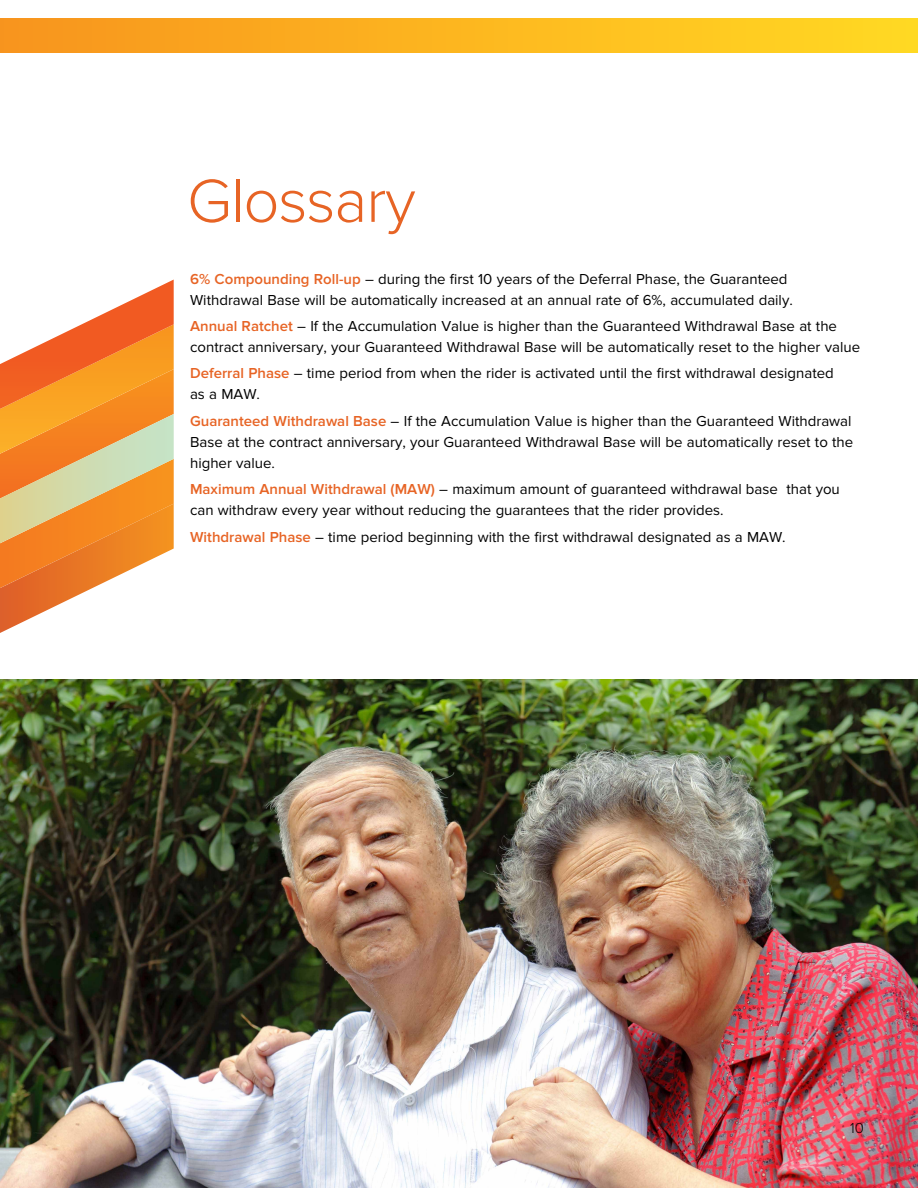
<style>
.page{position:relative;width:918px;height:1188px;background:#fff}
.page>*{position:absolute;margin:0;border:0;box-sizing:border-box;transform-origin:0 0}
.t1{font:300 63px "Proxima Nova";letter-spacing:-.015em;color:#e76425}
.t2{font:15px/21px "Proxima Nova";color:#000}
.t3{font:300 15px "Proxima Nova";color:#000}
.s1{font-weight:600;color:#e76425}
</style>
<div class="page">
<img style="left:0;top:679px;width:918px;height:509px">
<div style="left:0;top:19px;width:918px;height:34px;background:linear-gradient(to right,#f8941d,#ffd922)"></div>
<svg style="left:0;top:280px;width:174px;height:353px"></svg>
<h1 class="t1" style="left:187px;top:165px;width:230px">Glossary</h1>
<p class="t2" style="left:190px;top:268px;width:604px"><span class="s1">6% Compounding Roll-up</span> – during the first 10 years of the Deferral Phase, the Guaranteed<br>Withdrawal Base will be automatically increased at an annual rate of 6%, accumulated daily.</p>
<p class="t2" style="left:190px;top:316px;width:672px"><span class="s1">Annual Ratchet</span> – If the Accumulation Value is higher than the Guaranteed Withdrawal Base at the contract anniversary, your Guaranteed Withdrawal Base will be automatically reset to the higher value</p>
<p class="t2" style="left:190px;top:363px;width:645px"><span class="s1">Deferral Phase</span> – time period from when the rider is activated until the first withdrawal designated as a MAW.</p>
<p class="t2" style="left:190px;top:411px;width:665px;text-align:justify"><span class="s1">Guaranteed Withdrawal Base</span> – If the Accumulation Value is higher than the Guaranteed Withdrawal Base at the contract anniversary, your Guaranteed Withdrawal Base will be automatically reset to the higher value.</p>
<p class="t2" style="left:190px;top:479px;width:651px"><span class="s1">Maximum Annual Withdrawal (MAW)</span> – maximum amount of guaranteed withdrawal base that you can withdraw every year without reducing the guarantees that the rider provides.</p>
<p class="t2" style="left:190px;top:526px;width:597px"><span class="s1">Withdrawal Phase</span> – time period beginning with the first withdrawal designated as a MAW.</p>
<p class="t3" style="left:850px;top:1119px;width:15px">10</p>
</div>
